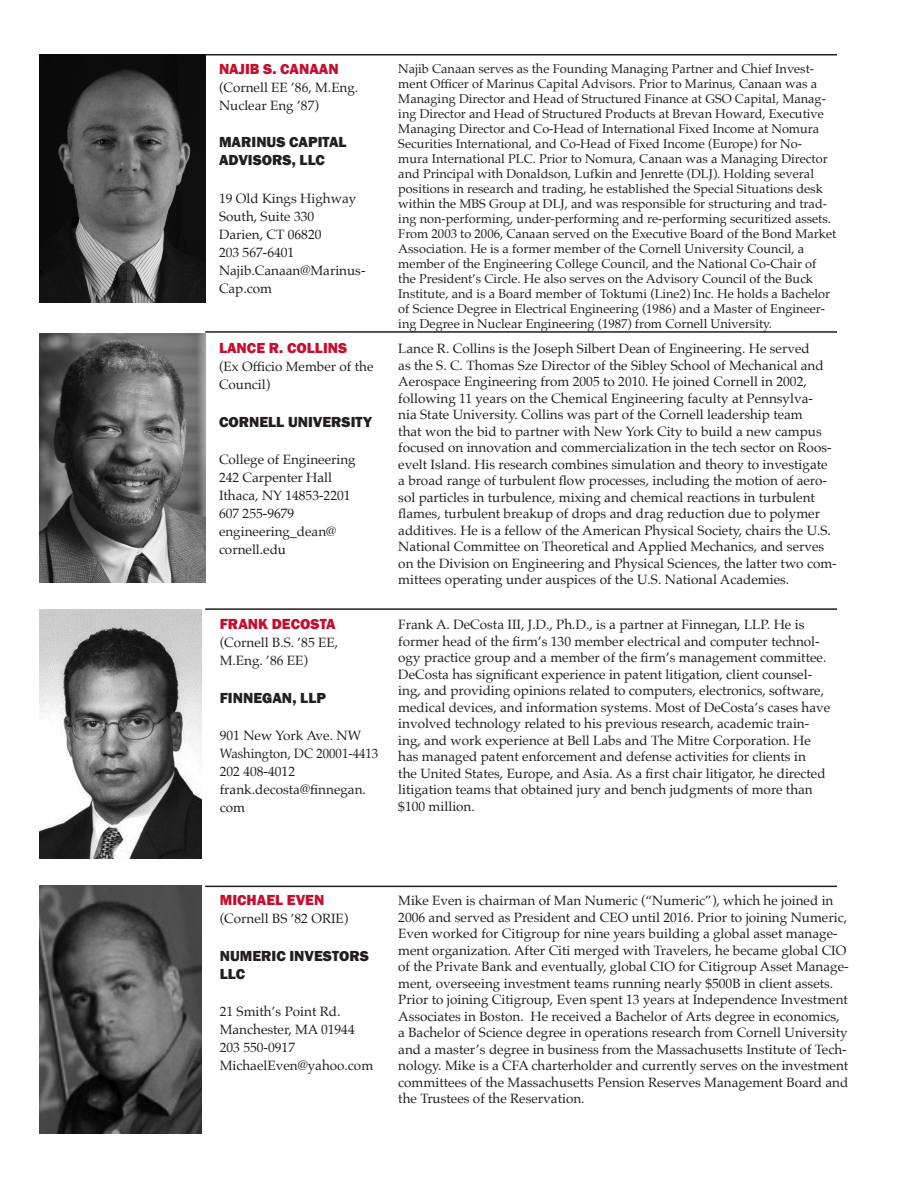
<style>
.page{position:relative;width:918px;height:1188px;background:#fff}
.page>*{position:absolute;margin:0;border:0;box-sizing:border-box;transform-origin:0 0}
.company{font:800 15px/18px "Franklin Gothic";color:#231f20}
.contact_copy{font:800 15px "Franklin Gothic";color:#c3102f}
.bio{font:13.5px/16.5px "Palatino";color:#231f20}
.contact_copy-2{font:13.5px/18px "Palatino";color:#231f20}
.contact_copy-3{font:13.5px "Palatino";color:#231f20;scale:.95 1}
.bio-2{font:12.75px/15px "Palatino";color:#231f20}
</style>
<div class="page">
<hr style="left:205px;top:608px;width:632px;height:2px;background:#231f20">
<hr style="left:205px;top:54px;width:632px;height:2px;background:#231f20">
<hr style="left:205px;top:331px;width:632px;height:2px;background:#231f20">
<hr style="left:205px;top:886px;width:632px;height:1px;background:#231f20">
<img style="left:39px;top:334px;width:167px;height:248px">
<img style="left:39px;top:54px;width:167px;height:248px">
<img style="left:40px;top:886px;width:162px;height:248px">
<img style="left:40px;top:610px;width:162px;height:248px">
<p class="contact_copy" style="left:219px;top:59px;width:121px">NAJIB S. CANAAN</p>
<p class="contact_copy-2" style="left:219px;top:78px;width:141px">(Cornell EE ’86, M.Eng.<br>Nuclear Eng ’87)</p>
<p class="company" style="left:219px;top:133px;width:129px">MARINUS CAPITAL<br>ADVISORS, LLC</p>
<p class="contact_copy-2" style="left:219px;top:189px;width:139px">19 Old Kings Highway<br>South, Suite 330</p>
<p class="contact_copy-2" style="left:219px;top:225px;width:104px">Darien, CT 06820</p>
<p class="contact_copy-2" style="left:219px;top:243px;width:77px">203 567-6401</p>
<p class="contact_copy-2" style="left:219px;top:261px;width:148px">Najib.Canaan@Marinus-<br>Cap.com</p>
<p class="contact_copy" style="left:219px;top:339px;width:130px">LANCE R. COLLINS</p>
<p class="contact_copy-2" style="left:219px;top:358px;width:156px">(Ex Officio Member of the<br>Council)</p>
<p class="company" style="left:219px;top:413px;width:154px">CORNELL UNIVERSITY</p>
<p class="contact_copy-2" style="left:219px;top:451px;width:138px">College of Engineering<br>242 Carpenter Hall<br>Ithaca, NY 14853-2201<br>607 255-9679 engineering_dean@ cornell.edu</p>
<p class="contact_copy" style="left:220px;top:615px;width:118px">FRANK DECOSTA</p>
<p class="contact_copy-2" style="left:220px;top:634px;width:120px">(Cornell B.S. ’85 EE,<br>M.Eng. ’86 EE)</p>
<p class="company" style="left:220px;top:689px;width:108px">FINNEGAN, LLP</p>
<p class="contact_copy-2" style="left:220px;top:727px;width:143px">901 New York Ave. NW</p>
<p class="contact_copy-3" style="left:220px;top:743px;width:168px">Washington, DC 20001-4413</p>
<p class="contact_copy-2" style="left:220px;top:763px;width:77px">202 408-4012</p>
<p class="contact_copy-2" style="left:220px;top:781px;width:148px">frank.decosta@finnegan. com</p>
<p class="bio-2" style="left:398px;top:61px;width:439px">Najib Canaan serves as the Founding Managing Partner and Chief Invest&shy;ment Officer of Marinus Capital Advisors. Prior to Marinus, Canaan was a Managing Director and Head of Structured Finance at GSO Capital, Manag&shy;ing Director and Head of Structured Products at Brevan Howard, Executive Managing Director and Co-Head of International Fixed Income at Nomura Securities International, and Co-Head of Fixed Income (Europe) for No-<br>mura International PLC. Prior to Nomura, Canaan was a Managing Director and Principal with Donaldson, Lufkin and Jenrette (DLJ). Holding several positions in research and trading, he established the Special Situations desk within the MBS Group at DLJ, and was responsible for structuring and trad&shy;ing non-performing, under-performing and re-performing securitized assets.<br>From 2003 to 2006, Canaan served on the Executive Board of the Bond Market Association. He is a former member of the Cornell University Council, a member of the Engineering College Council, and the National Co-Chair of the President’s Circle. He also serves on the Advisory Council of the Buck Institute, and is a Board member of Toktumi (Line2) Inc. He holds a Bachelor of Science Degree in Electrical Engineering (1986) and a Master of Engineer&shy;ing Degree in Nuclear Engineering (1987) from Cornell University.</p>
<p class="bio" style="left:398px;top:340px;width:440px">Lance R. Collins is the Joseph Silbert Dean of Engineering. He served<br>as the S. C. Thomas Sze Director of the Sibley School of Mechanical and Aerospace Engineering from 2005 to 2010. He joined Cornell in 2002, following 11 years on the Chemical Engineering faculty at Pennsylva-<br>nia State University. Collins was part of the Cornell leadership team<br>that won the bid to partner with New York City to build a new campus focused on innovation and commercialization in the tech sector on Roos&shy;evelt Island. His research combines simulation and theory to investigate a broad range of turbulent flow processes, including the motion of aero&shy;sol particles in turbulence, mixing and chemical reactions in turbulent flames, turbulent breakup of drops and drag reduction due to polymer additives. He is a fellow of the American Physical Society, chairs the U.S.<br>National Committee on Theoretical and Applied Mechanics, and serves on the Division on Engineering and Physical Sciences, the latter two com&shy;mittees operating under auspices of the U.S. National Academies.</p>
<p class="bio" style="left:398px;top:616px;width:434px">Frank A. DeCosta III, J.D., Ph.D., is a partner at Finnegan, LLP. He is former head of the firm’s 130 member electrical and computer technol&shy;ogy practice group and a member of the firm’s management committee.<br>DeCosta has significant experience in patent litigation, client counsel&shy;ing, and providing opinions related to computers, electronics, software, medical devices, and information systems. Most of DeCosta’s cases have involved technology related to his previous research, academic train&shy;ing, and work experience at Bell Labs and The Mitre Corporation. He has managed patent enforcement and defense activities for clients in<br>the United States, Europe, and Asia. As a first chair litigator, he directed litigation teams that obtained jury and bench judgments of more than $100 million.</p>
<p class="contact_copy" style="left:220px;top:890px;width:106px">MICHAEL EVEN</p>
<p class="contact_copy-2" style="left:220px;top:909px;width:130px">(Cornell BS ’82 ORIE)</p>
<p class="company" style="left:220px;top:947px;width:151px">NUMERIC INVESTORS<br>LLC</p>
<p class="contact_copy-2" style="left:220px;top:1002px;width:122px">21 Smith’s Point Rd.</p>
<p class="contact_copy-2" style="left:220px;top:1020px;width:137px">Manchester, MA 01944</p>
<p class="contact_copy-2" style="left:220px;top:1038px;width:77px">203 550-0917</p>
<p class="contact_copy-2" style="left:220px;top:1056px;width:155px">MichaelEven@yahoo.com</p>
<p class="bio" style="left:398px;top:892px;width:452px">Mike Even is chairman of Man Numeric (“Numeric”), which he joined in 2006 and served as President and CEO until 2016. Prior to joining Numeric, Even worked for Citigroup for nine years building a global asset manage&shy;ment organization. After Citi merged with Travelers, he became global CIO of the Private Bank and eventually, global CIO for Citigroup Asset Manage&shy;ment, overseeing investment teams running nearly $500B in client assets.<br>Prior to joining Citigroup, Even spent 13 years at Independence Investment Associates in Boston. He received a Bachelor of Arts degree in economics, a Bachelor of Science degree in operations research from Cornell University and a master’s degree in business from the Massachusetts Institute of Tech&shy;nology. Mike is a CFA charterholder and currently serves on the investment committees of the Massachusetts Pension Reserves Management Board and the Trustees of the Reservation.</p>
</div>
